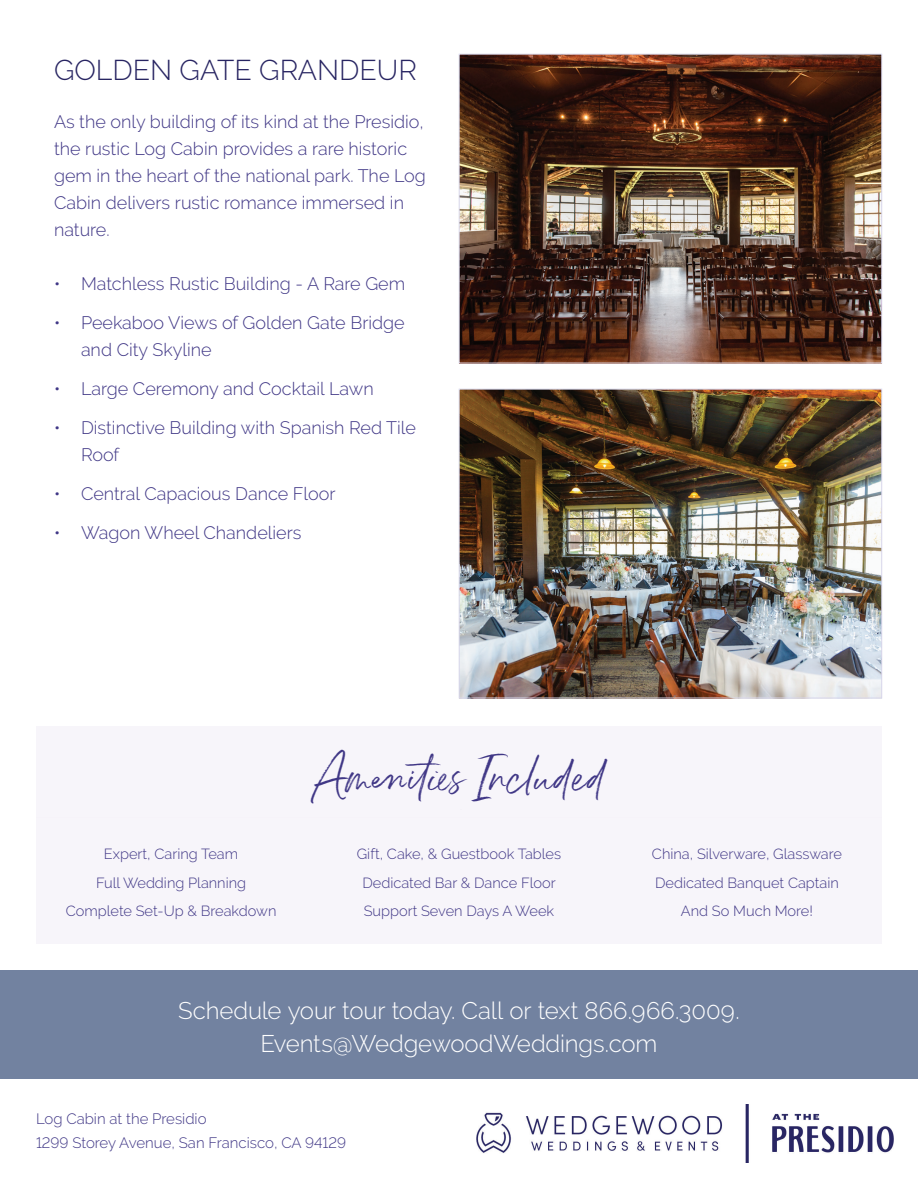
<style>
.page{position:relative;width:918px;height:1188px;background:#fff}
.page>*{position:absolute;margin:0;border:0;box-sizing:border-box;transform-origin:0 0}
.t1{font:37.5px "Belluga";color:#403786}
.t2{font:300 28.5px "Raleway";color:#282562}
.t3{font:300 24px/33.3px "Raleway";letter-spacing:-.005em;color:#fff;text-align:center}
.t4{font:300 18px/27px "Raleway";color:#403786}
.t5{font:300 15px/24px "Raleway";color:#403786}
.t6{font:300 14.7px/28.5px "Raleway";color:#403786;text-align:center}
</style>
<div class="page">
<img style="left:461px;top:56px;width:419px;height:305px">
<div style="left:459px;top:54px;width:423px;height:309px;border:1px solid #d8d6eb"></div>
<img style="left:461px;top:391px;width:419px;height:305px">
<div style="left:459px;top:389px;width:423px;height:309px;border:1px solid #d8d6eb"></div>
<div style="left:0;top:970px;width:918px;height:108px;background:#7282a0"></div>
<div style="left:36px;top:726px;width:846px;height:92px;background:#f6f3f9"></div>
<div style="left:36px;top:818px;width:846px;height:126px;background:#f6f3f9"></div>
<img style="left:476px;top:1104px;width:417px;height:58px">
<h2 class="t2" style="left:54px;top:53px;width:364px">GOLDEN GATE GRANDEUR</h2>
<p class="t4" style="left:54px;top:108px;width:373px">As the only building of its kind at the Presidio, the rustic Log Cabin provides a rare historic gem in the heart of the national park. The Log Cabin delivers rustic romance immersed in nature.</p>
<p class="t4" style="left:54px;top:270px;width:353px">• Matchless Rustic Building - A Rare Gem</p>
<p class="t4" style="left:81px;top:309px;width:325px;text-indent:-27px">• Peekaboo Views of Golden Gate Bridge and City Skyline</p>
<p class="t4" style="left:54px;top:375px;width:321px">• Large Ceremony and Cocktail Lawn</p>
<p class="t4" style="left:81px;top:414px;width:337px;text-indent:-27px">• Distinctive Building with Spanish Red Tile<br>Roof</p>
<p class="t4" style="left:54px;top:480px;width:283px">• Central Capacious Dance Floor</p>
<p class="t4" style="left:54px;top:519px;width:249px">• Wagon Wheel Chandeliers</p>
<h1 class="t1" style="left:313px;top:755px;width:293px">Amenities Included</h1>
<p class="t6" style="left:66px;top:840px;width:212px">Expert, Caring Team<br>Full Wedding Planning<br>Complete Set-Up &amp; Breakdown</p>
<p class="t6" style="left:357px;top:840px;width:206px">Gift, Cake, &amp; Guestbook Tables<br>Dedicated Bar &amp; Dance Floor<br>Support Seven Days A Week</p>
<p class="t6" style="left:652px;top:840px;width:191px">China, Silverware, Glassware<br>Dedicated Banquet Captain<br>And So Much More!</p>
<h3 class="t3" style="left:178px;top:993px;width:563px">Schedule your tour today. Call or text 866.966.3009.<br>Events@WedgewoodWeddings.com</h3>
<p class="t5" style="left:36px;top:1106px;width:312px">Log Cabin at the Presidio<br>1299 Storey Avenue, San Francisco, CA 94129</p>
</div>
